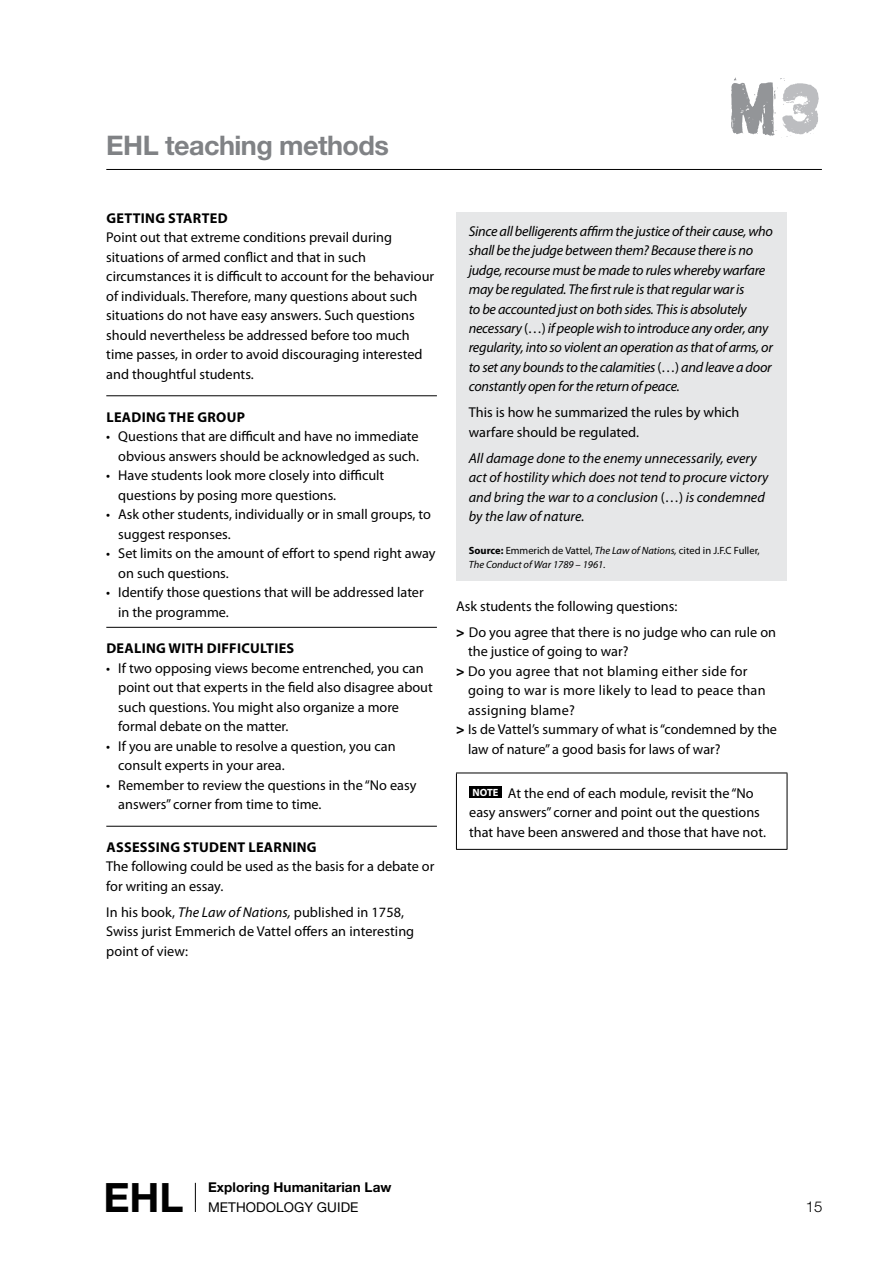
<style>
.page{position:relative;width:893px;height:1263px;background:#fff}
.page>*{position:absolute;margin:0;border:0;box-sizing:border-box;transform-origin:0 0}
.t1{font:79.65px "Mulgrave";color:#939598}
.t2{font:700 40.5px "Helvetica Neue";color:#000}
.t3{font:700 27px "Helvetica Neue";letter-spacing:-.02em;color:#808285}
.t4{font:300 15px "Helvetica Neue";color:#000}
.t5{font:14.25px/19.5px "Myriad Pro";color:#000}
.t6{font:italic 14.25px/19.5px "Myriad Pro";letter-spacing:-.02em;color:#000}
.t7{font:italic 14.25px/19.5px "Myriad Pro";color:#000}
.t8{font:14.25px "Myriad Pro";letter-spacing:.02em;color:#000}
.t9{font:700 14.25px "Myriad Pro";letter-spacing:.02em;color:#000}
.t10{font:700 13.5px "Helvetica Neue";letter-spacing:.005em;color:#000}
.t11{font:13.5px "Helvetica Neue";color:#000}
.t12{font:italic 10.5px/13.5px "Myriad Pro";color:#000}
.s1{color:#bcbdc0}
.s2{font-style:italic}
.s3{font-style:normal}
.s4{font-weight:700;font-style:normal}
.s5{font-weight:900}
.s6{font-weight:700;font-size:10.5px;color:#fff}
</style>
<div class="page">
<svg style="left:195px;top:1183px;width:1px;height:29px"></svg>
<hr style="left:106px;top:169px;width:716px;height:1px;background:#000">
<hr style="left:106px;top:395px;width:331px;height:1px;background:#000">
<hr style="left:106px;top:627px;width:331px;height:1px;background:#000">
<hr style="left:106px;top:826px;width:331px;height:1px;background:#000">
<div style="left:456px;top:212px;width:331px;height:368px;background:#e6e7e8"></div>
<hr style="left:456px;top:773px;width:331px;height:1px;background:#000">
<hr style="left:456px;top:773px;width:1px;height:76px;background:#000">
<hr style="left:787px;top:773px;width:1px;height:76px;background:#000">
<hr style="left:456px;top:849px;width:331px;height:1px;background:#000">
<div style="left:469px;top:786px;width:33px;height:12px;background:#000"></div>
<h3 class="t3" style="left:106px;top:129px;width:284px">EHL teaching methods</h3>
<h1 class="t1" style="left:725px;top:56px;width:99px">M<span class="s1">3</span></h1>
<p class="t9" style="left:106px;top:209px;width:9px">GETTI</p>
<p class="t9" style="left:145px;top:209px;width:66px">NG STARTED</p>
<p class="t5" style="left:106px;top:227px;width:329px">Point out that extreme conditions prevail during situations of armed conflict and that in such circumstances it is difficult to account for the behaviour of individuals. Therefore, many questions about such situations do not have easy answers. Such questions should nevertheless be addressed before too much time passes, in order to avoid discouraging interested and thoughtful students.</p>
<p class="t9" style="left:106px;top:407px;width:72px">LEADI NG THE</p>
<p class="t9" style="left:197px;top:407px;width:48px">GROUP</p>
<p class="t5" style="left:106px;top:426px;width:314px;text-align:right">• Questions that are difficult and have no immediate obvious answers should be acknowledged as such.</p>
<p class="t5" style="left:118px;top:465px;width:268px;text-indent:-12px">• Have students look more closely into difficult questions by posing more questions.</p>
<p class="t5" style="left:118px;top:504px;width:314px;text-indent:-12px">• Ask other students, individually or in small groups, to suggest responses.</p>
<p class="t5" style="left:118px;top:543px;width:319px;text-indent:-12px">• Set limits on the amount of effort to spend right away on such questions.</p>
<p class="t5" style="left:118px;top:582px;width:307px;text-indent:-12px">• Identify those questions that will be addressed later in the programme.</p>
<p class="t9" style="left:106px;top:639px;width:72px">DEALI NG WITH</p>
<p class="t9" style="left:207px;top:639px;width:8px">DIFFI</p>
<p class="t9" style="left:241px;top:639px;width:27px">CULTIES</p>
<p class="t5" style="left:118px;top:658px;width:316px;text-indent:-12px">• If two opposing views become entrenched, you can point out that experts in the field also disagree about such questions. You might also organize a more formal debate on the matter.</p>
<p class="t5" style="left:118px;top:736px;width:279px;text-indent:-12px">• If you are unable to resolve a question, you can consult experts in your area.</p>
<p class="t5" style="left:118px;top:775px;width:300px;text-indent:-12px">• Remember to review the questions in the “No easy answers” corner from time to time.</p>
<p class="t9" style="left:106px;top:838px;width:9px">ASSESSI</p>
<p class="t9" style="left:160px;top:838px;width:158px">NG STUDENT LEARNING</p>
<p class="t5" style="left:106px;top:857px;width:330px">The following could be used as the basis for a debate or for writing an essay.</p>
<p class="t5" style="left:106px;top:902px;width:309px">In his book, <span class="s2">The Law of Nations,</span> published in 1758,<br>Swiss jurist Emmerich de Vattel offers an interesting point of view:</p>
<p class="t6" style="left:469px;top:221px;width:306px">Since all belligerents affirm the justice of their cause, who shall be the judge between them? Because there is no judge, recourse must be made to rules whereby warfare may be regulated. The first rule is that regular war is<br>to be accounted just on both sides. This is absolutely necessary <span class="s3">(…)</span> if people wish to introduce any order, any regularity, into so violent an operation as that of arms, or to set any bounds to the calamities <span class="s3">(…)</span> and leave a door constantly open for the return of peace.</p>
<p class="t5" style="left:469px;top:403px;width:272px">This is how he summarized the rules by which warfare should be regulated.</p>
<p class="t7" style="left:469px;top:448px;width:301px">All damage done to the enemy unnecessarily, every act of hostility which does not tend to procure victory and bring the war to a conclusion <span class="s3">(…)</span> is condemned by the law of nature.</p>
<p class="t12" style="left:469px;top:544px;width:292px"><span class="s4">SOURCE:</span> <span class="s3">Emmerich de Vattel,</span> The Law of Nations, <span class="s3">cited in J.F.C Fuller,<br></span>The Conduct of War 1789 – 1961.</p>
<p class="t5" style="left:456px;top:593px;width:322px;line-height:26px">Ask students the following questions:<br><span class="s5">&gt;</span> Do you agree that there is no judge who can rule on</p>
<p class="t5" style="left:468px;top:641px;width:162px">the justice of going to war?</p>
<p class="t8" style="left:456px;top:662px;width:293px"><span class="s5">&gt;</span> Do you agree that not blaming either side for</p>
<p class="t8" style="left:468px;top:682px;width:299px">going to war is more likely to lead to peace than</p>
<p class="t8" style="left:468px;top:701px;width:108px">assigning blame?</p>
<p class="t5" style="left:456px;top:719px;width:323px"><span class="s5">&gt;</span> Is de Vattel’s summary of what is “condemned by the</p>
<p class="t5" style="left:468px;top:739px;width:254px">law of nature” a good basis for laws of war?</p>
<p class="t5" style="left:469px;top:783px;width:298px"><span class="s6">NOTE</span> At the end of each module, revisit the “No easy answers” corner and point out the questions that have been answered and those that have not.</p>
<h2 class="t2" style="left:104px;top:1172px;width:81px">EHL</h2>
<p class="t10" style="left:208px;top:1179px;width:185px">Exploring Humanitarian Law</p>
<p class="t11" style="left:208px;top:1199px;width:49px">METHODOLOGY</p>
<p class="t11" style="left:317px;top:1199px;width:19px">GUIDE</p>
<p class="t4" style="left:806px;top:1197px;width:18px">15</p>
</div>
